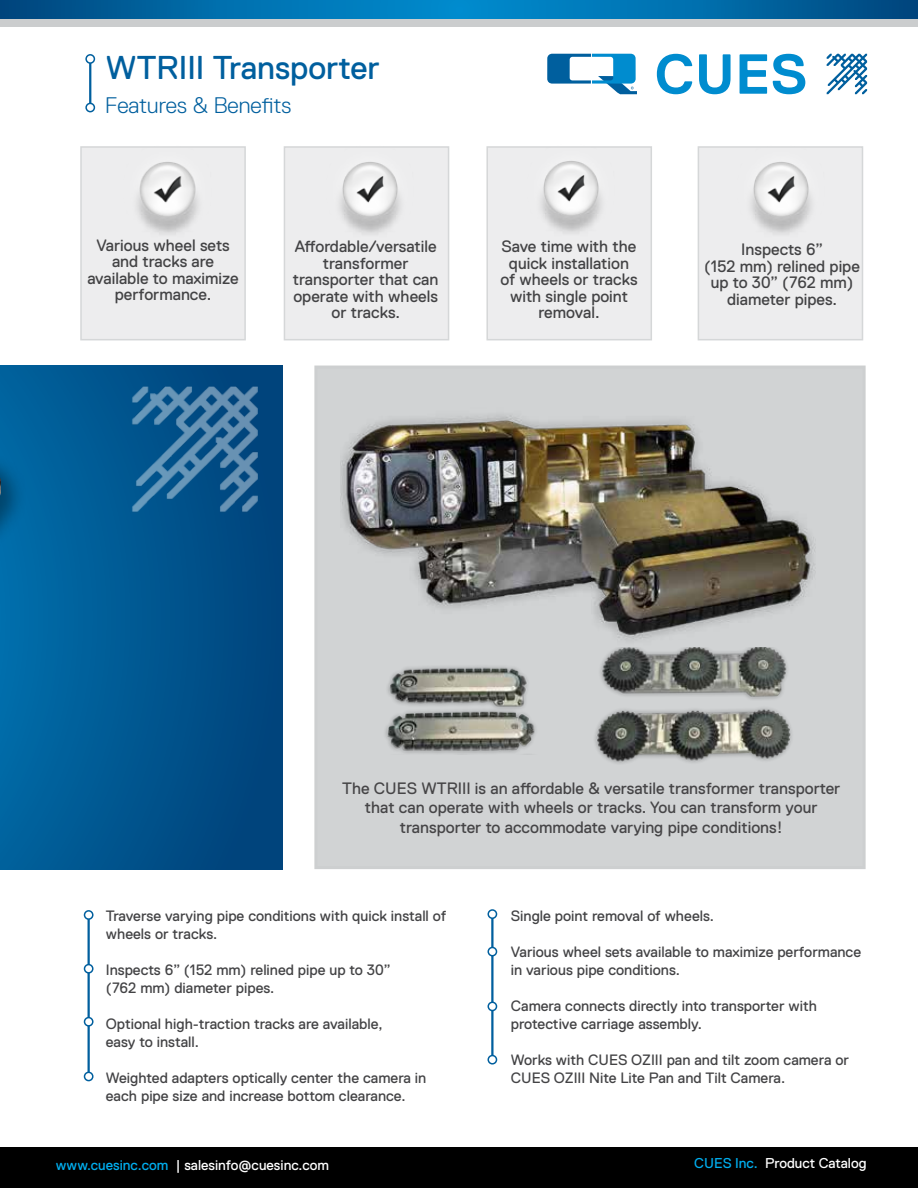
<style>
.page{position:relative;width:918px;height:1188px;background:#fff}
.page>*{position:absolute;margin:0;border:0;box-sizing:border-box;transform-origin:0 0}
.t1{font:700 56.25px "Replica Std";color:#008ccf}
.t2{font:33px "Replica Std";color:#005f9e}
.t3{font:300 22.5px "Replica Std";color:#005f9e}
.t4{font:16.5px/16.5px "Replica Std";color:#434345;text-align:center}
.t5{font:16.5px/19.5px "Replica Std";color:#464547;text-align:center}
.t6{font:15px/18px "Replica Std";color:#434345}
.t7{font:14.25px "Replica Std";color:#fff}
.s1{color:#00aeef}
.s2{color:#000}
</style>
<div class="page">
<hr style="left:89px;top:59px;width:2px;height:50px;background:#005f9e">
<div style="left:86px;top:55px;width:8px;height:8px;background:#fff;border-radius:50%"></div>
<div style="left:85px;top:54px;width:10px;height:10px;border:2px solid #005f9e;border-radius:50%"></div>
<div style="left:86px;top:103px;width:8px;height:9px;background:#fff;border-radius:50%"></div>
<div style="left:85px;top:103px;width:10px;height:9px;border:2px solid #005f9e;border-radius:50%"></div>
<div style="left:0;top:1147px;width:918px;height:41px;background:#000"></div>
<svg style="left:827px;top:54px;width:40px;height:40px"></svg>
<svg style="left:547px;top:54px;width:90px;height:40px"></svg>
<div style="left:0;top:366px;width:283px;height:503px;background:linear-gradient(to right,#0068a3,#00437b)"></div>
<div style="left:314px;top:366px;width:552px;height:503px;background:#d1d3d4;border:3px solid #cdcfd0"></div>
<img style="left:103px;top:365px;width:154px;height:183px">
<svg style="left:1px;top:0;width:917px;height:19px;background:#006ca9"></svg>
<div style="left:0;top:19px;width:918px;height:8px;background:#cbcdce"></div>
<svg style="left:0;top:0;width:1px;height:19px"></svg>
<div style="left:80px;top:146px;width:166px;height:194px;background:#ededee;border:2px solid #d5d7d8"></div>
<div style="left:284px;top:146px;width:165px;height:194px;background:#ededee;border:2px solid #d5d7d8"></div>
<div style="left:486px;top:146px;width:166px;height:194px;background:#ededee;border:2px solid #d5d7d8"></div>
<div style="left:698px;top:146px;width:165px;height:194px;background:#ededee;border:2px solid #d5d7d8"></div>
<div style="left:0;top:432px;width:28px;height:386px;background:#000;opacity:.37"></div>
<img style="left:0;top:359px;width:1px;height:465px">
<hr style="left:88px;top:915px;width:2px;height:160px;background:#005f9e">
<div style="left:85px;top:911px;width:8px;height:8px;background:#fff;border-radius:50%"></div>
<div style="left:84px;top:910px;width:10px;height:10px;border:2px solid #005f9e;border-radius:50%"></div>
<div style="left:85px;top:965px;width:8px;height:8px;background:#fff;border-radius:50%"></div>
<div style="left:84px;top:964px;width:10px;height:10px;border:2px solid #005f9e;border-radius:50%"></div>
<div style="left:85px;top:1018px;width:8px;height:8px;background:#fff;border-radius:50%"></div>
<div style="left:84px;top:1017px;width:10px;height:10px;border:2px solid #005f9e;border-radius:50%"></div>
<hr style="left:491px;top:914px;width:3px;height:146px;background:#005f9e">
<div style="left:488px;top:910px;width:9px;height:8px;background:#fff;border-radius:50%"></div>
<div style="left:488px;top:909px;width:9px;height:10px;border:2px solid #005f9e;border-radius:50%"></div>
<div style="left:488px;top:947px;width:9px;height:9px;background:#fff;border-radius:50%"></div>
<div style="left:488px;top:947px;width:9px;height:9px;border:2px solid #005f9e;border-radius:50%"></div>
<div style="left:84px;top:1072px;width:10px;height:9px;border:2px solid #005f9e;border-radius:50%"></div>
<div style="left:488px;top:1056px;width:9px;height:8px;background:#fff;border-radius:50%"></div>
<div style="left:488px;top:1055px;width:9px;height:10px;border:2px solid #005f9e;border-radius:50%"></div>
<div style="left:488px;top:1002px;width:9px;height:9px;background:#fff;border-radius:50%"></div>
<div style="left:488px;top:1002px;width:9px;height:9px;border:2px solid #005f9e;border-radius:50%"></div>
<img style="left:341px;top:415px;width:474px;height:225px">
<img style="left:385px;top:666px;width:151px;height:88px">
<img style="left:595px;top:647px;width:197px;height:117px">
<img style="left:116px;top:146px;width:103px;height:88px">
<img style="left:318px;top:146px;width:103px;height:88px">
<img style="left:520px;top:146px;width:103px;height:87px">
<img style="left:729px;top:146px;width:104px;height:88px">
<h2 class="t2" style="left:106px;top:49px;width:275px">WTRIII Transporter</h2>
<h3 class="t3" style="left:105px;top:92px;width:188px">Features &amp; Benefits</h3>
<h1 class="t1" style="left:655px;top:43px;width:155px">CUES</h1>
<p class="t4" style="left:87px;top:237px;width:153px">Various wheel sets and tracks are available to maximize performance.</p>
<p class="t4" style="left:293px;top:239px;width:147px">Affordable/versatile transformer transporter that can operate with wheels or tracks.</p>
<p class="t4" style="left:500px;top:239px;width:139px">Save time with the quick installation of wheels or tracks with single point removal.</p>
<p class="t4" style="left:704px;top:242px;width:157px">Inspects 6”<br>(152 mm) relined pipe up to 30” (762 mm) diameter pipes.</p>
<p class="t5" style="left:342px;top:778px;width:500px">The CUES WTRIII is an affordable &amp; versatile transformer transporter that can operate with wheels or tracks. You can transform your transporter to accommodate varying pipe conditions!</p>
<p class="t6" style="left:106px;top:907px;width:342px">Traverse varying pipe conditions with quick install of wheels or tracks.</p>
<p class="t6" style="left:106px;top:961px;width:286px">Inspects 6” (152 mm) relined pipe up to 30” (762 mm) diameter pipes.</p>
<p class="t6" style="left:106px;top:1015px;width:278px">Optional high-traction tracks are available, easy to install.</p>
<p class="t6" style="left:106px;top:1069px;width:322px">Weighted adapters optically center the camera in each pipe size and increase bottom clearance.</p>
<p class="t6" style="left:511px;top:907px;width:205px">Single point removal of wheels.</p>
<p class="t6" style="left:511px;top:943px;width:352px">Various wheel sets available to maximize performance in various pipe conditions.</p>
<p class="t6" style="left:511px;top:997px;width:308px">Camera connects directly into transporter with protective carriage assembly.</p>
<p class="t6" style="left:511px;top:1051px;width:340px">Works with CUES OZIII pan and tilt zoom camera or<br>CUES OZIII Nite Lite Pan and Tilt Camera.</p>
<p class="t7" style="left:56px;top:1158px;width:275px"><span class="s1">www.cuesinc.com</span><span class="s2">,</span> | salesinfo@cuesinc.com</p>
<p class="t7" style="left:694px;top:1156px;width:174px"><span class="s1">CUES Inc.</span><span class="s2">,</span> Product Catalog</p>
</div>
